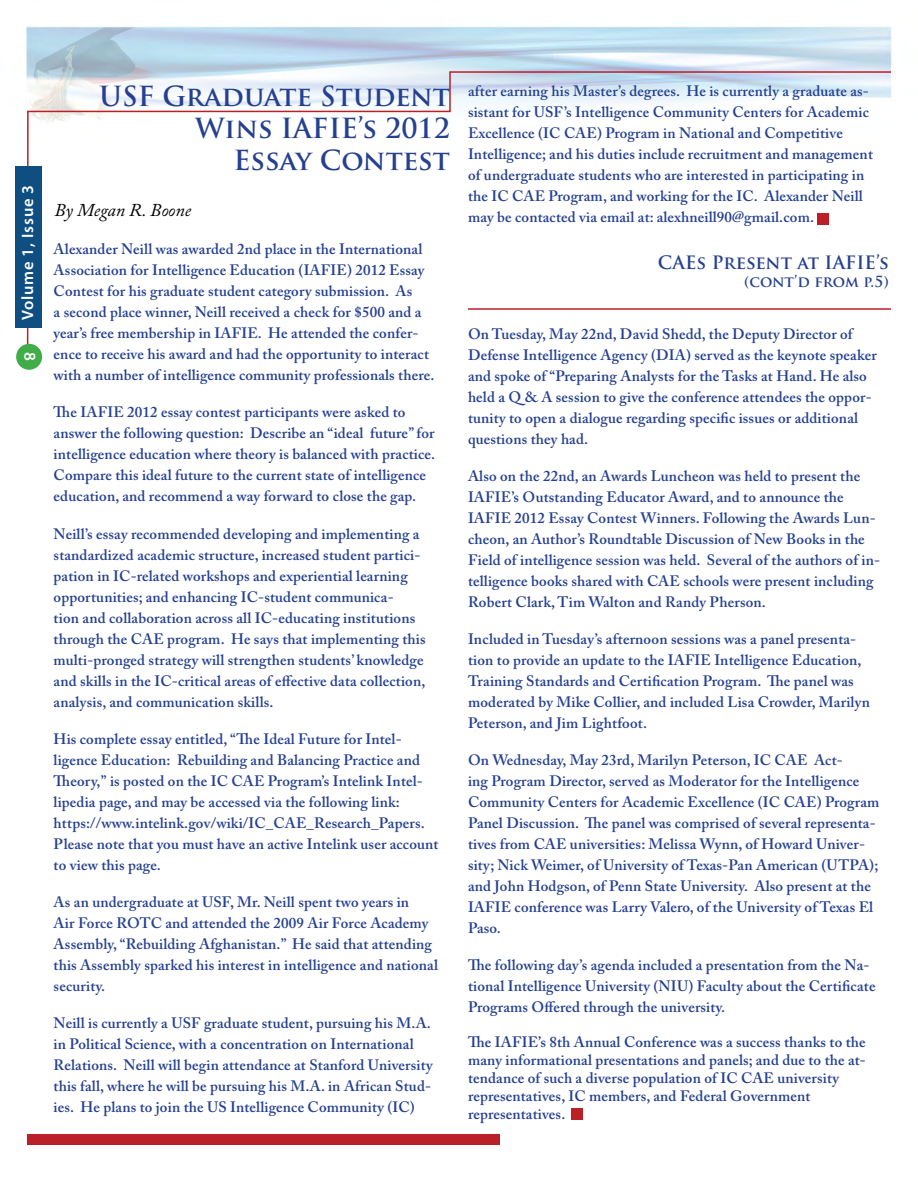
<style>
.page{position:relative;width:918px;height:1188px;background:#fff}
.page>*{position:absolute;margin:0;border:0;box-sizing:border-box;transform-origin:0 0}
.t1{font:700 27px/32.4px "Trajan Pro";color:#25408f;text-align:right}
.t2{font:700 18px "Trajan Pro";color:#25408f}
.t3{font:italic 18px "Adobe Caslon Pro";color:#000}
.t4{font:600 16.5px "Myriad Pro";letter-spacing:.05em;color:#fff}
.t5{font:600 15px/21px "Adobe Caslon Pro";letter-spacing:.01em;color:#25408f}
.t6{font:700 15px "Trajan Pro";letter-spacing:-.005em;color:#25408f}
</style>
<div class="page">
<img style="left:16px;top:26px;width:876px;height:344px">
<svg style="left:26px;top:71px;width:866px;height:287px"></svg>
<div style="left:15px;top:166px;width:27px;height:162px;background:#0e4e81"></div>
<div style="left:16px;top:344px;width:26px;height:26px;background:#41ad49;border-radius:50%"></div>
<div style="left:27px;top:1134px;width:473px;height:11px;background:#ba2025"></div>
<hr style="left:468px;top:308px;width:423px;height:2px;background:#ba2025">
<div style="left:818px;top:214px;width:11px;height:11px;background:#ba2025"></div>
<div style="left:571px;top:1108px;width:12px;height:12px;background:#ba2025"></div>
<p class="t4" style="left:17px;top:320px;width:137px;rotate:-90deg">Volume 1, Issue 3</p>
<p class="t4" style="left:41px;top:352px;width:10px;rotate:90deg">8</p>
<h1 class="t1" style="left:99px;top:80px;width:352px">USF Graduate Student<br>Wins IAFIE’s 2012<br>Essay Contest</h1>
<p class="t3" style="left:54px;top:199px;width:138px">By Megan R. Boone</p>
<p class="t5" style="left:54px;top:238px;width:382px">Alexander Neill was awarded 2nd place in the International Association for Intelligence Education (IAFIE) 2012 Essay Contest for his graduate student category submission. As<br>a second place winner, Neill received a check for $500 and a year’s free membership in IAFIE. He attended the confer&shy;ence to receive his award and had the opportunity to interact with a number of intelligence community professionals there.</p>
<p class="t5" style="left:54px;top:402px;width:383px">The IAFIE 2012 essay contest participants were asked to answer the following question: Describe an “ideal future” for intelligence education where theory is balanced with practice.<br>Compare this ideal future to the current state of intelligence education, and recommend a way forward to close the gap.</p>
<p class="t5" style="left:54px;top:523px;width:373px">Neill’s essay recommended developing and implementing a standardized academic structure, increased student partici&shy;pation in IC-related workshops and experiential learning opportunities; and enhancing IC-student communica-<br>tion and collaboration across all IC-educating institutions through the CAE program. He says that implementing this multi-pronged strategy will strengthen students’ knowledge and skills in the IC-critical areas of effective data collection, analysis, and communication skills.</p>
<p class="t5" style="left:54px;top:728px;width:386px">His complete essay entitled, “The Ideal Future for Intel&shy;ligence Education: Rebuilding and Balancing Practice and Theory,” is posted on the IC CAE Program’s Intelink Intel&shy;lipedia page, and may be accessed via the following link: https://www.intelink.gov/wiki/IC_CAE_Research_Papers.<br>Please note that you must have an active Intelink user account to view this page.</p>
<p class="t5" style="left:54px;top:891px;width:386px">As an undergraduate at USF, Mr. Neill spent two years in<br>Air Force ROTC and attended the 2009 Air Force Academy Assembly, “Rebuilding Afghanistan.” He said that attending this Assembly sparked his interest in intelligence and national security.</p>
<p class="t5" style="left:54px;top:1012px;width:380px">Neill is currently a USF graduate student, pursuing his M.A. in Political Science, with a concentration on International Relations. Neill will begin attendance at Stanford University this fall, where he will be pursuing his M.A. in African Stud&shy;ies. He plans to join the US Intelligence Community (IC)</p>
<p class="t5" style="left:468px;top:81px;width:406px">after earning his Master’s degrees. He is currently a graduate as&shy;sistant for USF’s Intelligence Community Centers for Academic Excellence (IC CAE) Program in National and Competitive Intelligence; and his duties include recruitment and management of undergraduate students who are interested in participating in the IC CAE Program, and working for the IC. Alexander Neill may be contacted via email at: alexhneill90@gmail.com.</p>
<p class="t2" style="left:658px;top:251px;width:233px">CAEs Present at IAFIE’s</p>
<p class="t6" style="left:744px;top:272px;width:146px">(cont’d from p.5)</p>
<p class="t5" style="left:468px;top:323px;width:410px">On Tuesday, May 22nd, David Shedd, the Deputy Director of Defense Intelligence Agency (DIA) served as the keynote speaker and spoke of “Preparing Analysts for the Tasks at Hand. He also held a Q &amp; A session to give the conference attendees the oppor&shy;tunity to open a dialogue regarding specific issues or additional questions they had.</p>
<p class="t5" style="left:468px;top:465px;width:414px">Also on the 22nd, an Awards Luncheon was held to present the IAFIE’s Outstanding Educator Award, and to announce the IAFIE 2012 Essay Contest Winners. Following the Awards Lun&shy;cheon, an Author’s Roundtable Discussion of New Books in the Field of intelligence session was held. Several of the authors of in&shy;telligence books shared with CAE schools were present including Robert Clark, Tim Walton and Randy Pherson.</p>
<p class="t5" style="left:468px;top:628px;width:404px">Included in Tuesday’s afternoon sessions was a panel presenta&shy;tion to provide an update to the IAFIE Intelligence Education, Training Standards and Certification Program. The panel was moderated by Mike Collier, and included Lisa Crowder, Marilyn Peterson, and Jim Lightfoot.</p>
<p class="t5" style="left:468px;top:750px;width:413px">On Wednesday, May 23rd, Marilyn Peterson, IC CAE Act-<br>ing Program Director, served as Moderator for the Intelligence Community Centers for Academic Excellence (IC CAE) Program Panel Discussion. The panel was comprised of several representa&shy;tives from CAE universities: Melissa Wynn, of Howard Univer&shy;sity; Nick Weimer, of University of Texas-Pan American (UTPA); and John Hodgson, of Penn State University. Also present at the IAFIE conference was Larry Valero, of the University of Texas El Paso.</p>
<p class="t5" style="left:468px;top:955px;width:409px">The following day’s agenda included a presentation from the Na&shy;tional Intelligence University (NIU) Faculty about the Certificate<br>Programs Offered through the university.</p>
<p class="t5" style="left:468px;top:1032px;width:400px;line-height:18px">The IAFIE’s 8th Annual Conference was a success thanks to the many informational presentations and panels; and due to the at&shy;tendance of such a diverse population of IC CAE university representatives, IC members, and Federal Government representatives.</p>
</div>
